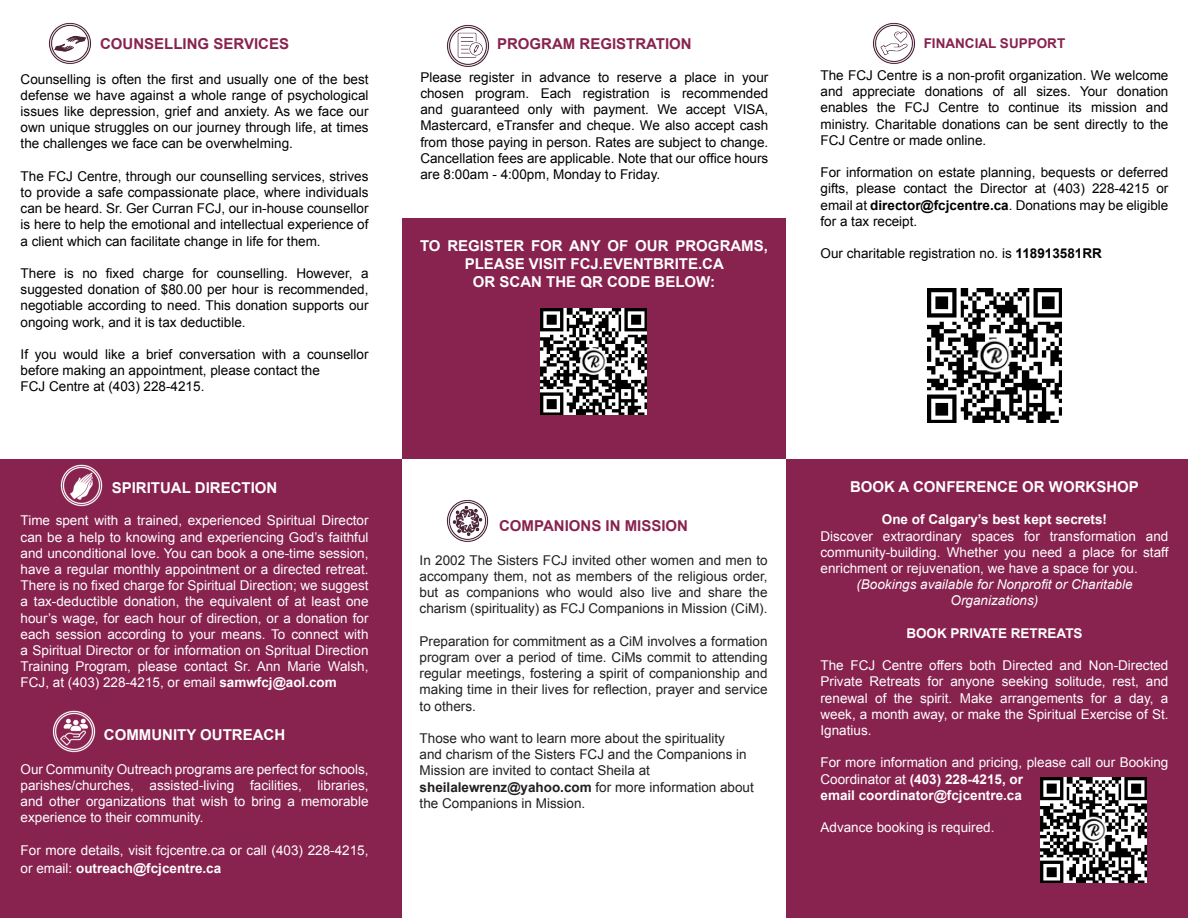
<style>
.page{position:relative;width:1188px;height:918px;background:#fff}
.page>*{position:absolute;margin:0;border:0;box-sizing:border-box;transform-origin:0 0}
.t1{font:700 15px/18px "Arial";color:#fff;text-align:center}
.t2{font:700 15px "Arial";color:#88224f}
.t3{font:13.5px/16.2px "Arial";color:#000;text-align:justify}
.t4{font:13.5px/16.2px "Arial";color:#fff;text-align:justify}
.t5{font:13.5px/16.2px "Arial";color:#231f20;text-align:justify}
.t6{font:700 13.5px "Arial";color:#fff}
.t7{font:italic 13.5px/16.2px "Arial";color:#fff;text-align:center}
.t8{font:700 13.5px "Arial";color:#88224f}
.s1{font-weight:700}
</style>
<div class="page">
<div style="left:402px;top:218px;width:384px;height:241px;background:#88224f"></div>
<div style="left:1px;top:459px;width:401px;height:458px;background:#88224f"></div>
<div style="left:786px;top:459px;width:402px;height:458px;background:#88224f"></div>
<img style="left:49px;top:22px;width:43px;height:42px">
<img style="left:873px;top:22px;width:43px;height:42px">
<img style="left:52px;top:710px;width:44px;height:43px">
<img style="left:447px;top:25px;width:43px;height:42px">
<img style="left:60px;top:464px;width:43px;height:43px">
<img style="left:446px;top:500px;width:43px;height:42px">
<img style="left:1040px;top:777px;width:106px;height:106px">
<img style="left:541px;top:309px;width:106px;height:105px">
<img style="left:928px;top:289px;width:133px;height:133px">
<p class="t2" style="left:100px;top:34px;width:190px">COUNSELLING SERVICES</p>
<p class="t3" style="left:21px;top:71px;width:350px">Counselling is often the first and usually one of the best defense we have against a whole range of psychological issues like depression, grief and anxiety. As we face our own unique struggles on our journey through life, at times the challenges we face can be overwhelming.</p>
<p class="t3" style="left:21px;top:168px;width:349px">The FCJ Centre, through our counselling services, strives to provide a safe compassionate place, where individuals can be heard. Sr. Ger Curran FCJ, our in-house counsellor is here to help the emotional and intellectual experience of a client which can facilitate change in life for them.</p>
<p class="t3" style="left:21px;top:265px;width:349px">There is no fixed charge for counselling. However, a suggested donation of $80.00 per hour is recommended, negotiable according to need. This donation supports our ongoing work, and it is tax deductible.</p>
<p class="t3" style="left:21px;top:346px;width:349px">If you would like a brief conversation with a counsellor before making an appointment, please contact the</p>
<p class="t3" style="left:21px;top:379px;width:185px">FCJ Centre at (403) 228-4215.</p>
<p class="t1" style="left:112px;top:479px;width:167px">SPIRITUAL DIRECTION</p>
<p class="t4" style="left:21px;top:513px;width:350px">Time spent with a trained, experienced Spiritual Director can be a help to knowing and experiencing God’s faithful and unconditional love. You can book a one-time session, have a regular monthly appointment or a directed retreat.<br>There is no fixed charge for Spiritual Direction; we suggest a tax-deductible donation, the equivalent of at least one hour’s wage, for each hour of direction, or a donation for each session according to your means. To connect with a Spiritual Director or for information on Spritual Direction Training Program, please contact Sr. Ann Marie Walsh, FCJ, at (403) 228-4215, or email <span class="s1">samwfcj@aol.com</span></p>
<p class="t1" style="left:104px;top:726px;width:183px">COMMUNITY OUTREACH</p>
<p class="t4" style="left:21px;top:761px;width:349px">Our Community Outreach programs are perfect for schools, parishes/churches, assisted-living facilities, libraries, and other organizations that wish to bring a memorable experience to their community.</p>
<p class="t4" style="left:21px;top:841px;width:349px;line-height:18px">For more details, visit fcjcentre.ca or call (403) 228-4215, or email: <span class="s1">outreach@fcjcentre.ca</span></p>
<p class="t2" style="left:497px;top:34px;width:196px">PROGRAM REGISTRATION</p>
<p class="t3" style="left:420px;top:69px;width:350px">Please register in advance to reserve a place in your chosen program. Each registration is recommended and guaranteed only with payment. We accept VISA, Mastercard, eTransfer and cheque. We also accept cash from those paying in person. Rates are subject to change.<br>Cancellation fees are applicable. Note that our office hours are 8:00am - 4:00pm, Monday to Friday.</p>
<p class="t1" style="left:420px;top:238px;width:349px">TO REGISTER FOR ANY OF OUR PROGRAMS,<br>PLEASE VISIT FCJ.EVENTBRITE.CA</p>
<p class="t1" style="left:473px;top:274px;width:244px">OR SCAN THE QR CODE BELOW:</p>
<p class="t2" style="left:499px;top:515px;width:190px">COMPANIONS IN MISSION</p>
<p class="t5" style="left:420px;top:552px;width:350px">In 2002 The Sisters FCJ invited other women and men to accompany them, not as members of the religious order, but as companions who would also live and share the charism (spirituality) as FCJ Companions in Mission (CiM).</p>
<p class="t5" style="left:420px;top:633px;width:350px">Preparation for commitment as a CiM involves a formation program over a period of time. CiMs commit to attending regular meetings, fostering a spirit of companionship and making time in their lives for reflection, prayer and service to others.</p>
<p class="t5" style="left:420px;top:730px;width:329px;text-align:left">Those who want to learn more about the spirituality and charism of the Sisters FCJ and the Companions in<br>Mission are invited to contact Sheila at</p>
<p class="t5" style="left:420px;top:779px;width:336px"><span class="s1">sheilalewrenz@yahoo.com</span> for more information about the Companions in Mission.</p>
<p class="t8" style="left:924px;top:34px;width:143px">FINANCIAL SUPPORT</p>
<p class="t3" style="left:820px;top:67px;width:350px">The FCJ Centre is a non-profit organization. We welcome and appreciate donations of all sizes. Your donation enables the FCJ Centre to continue its mission and ministry. Charitable donations can be sent directly to the FCJ Centre or made online.</p>
<p class="t3" style="left:820px;top:165px;width:349px">For information on estate planning, bequests or deferred gifts, please contact the Director at (403) 228-4215 or email at <span class="s1">director@fcjcentre.ca</span>. Donations may be eligible for a tax receipt.</p>
<p class="t3" style="left:820px;top:246px;width:283px">Our charitable registration no. is <span class="s1">118913581RR</span></p>
<p class="t1" style="left:850px;top:478px;width:290px">BOOK A CONFERENCE OR WORKSHOP</p>
<p class="t6" style="left:882px;top:511px;width:227px">One of Calgary’s best kept secrets!</p>
<p class="t4" style="left:820px;top:528px;width:349px">Discover extraordinary spaces for transformation and community-building. Whether you need a place for staff enrichment or rejuvenation, we have a space for you.</p>
<p class="t7" style="left:856px;top:576px;width:278px">(Bookings available for Nonprofit or Charitable<br>Organizations)</p>
<p class="t6" style="left:906px;top:624px;width:178px">BOOK PRIVATE RETREATS</p>
<p class="t4" style="left:820px;top:657px;width:350px">The FCJ Centre offers both Directed and Non-Directed Private Retreats for anyone seeking solitude, rest, and renewal of the spirit. Make arrangements for a day, a week, a month away, or make the Spiritual Exercise of St.<br>Ignatius.</p>
<p class="t4" style="left:820px;top:755px;width:349px">For more information and pricing, please call our Booking<br>Coordinator at <span class="s1">(403) 228-4215, or</span></p>
<p class="t6" style="left:820px;top:786px;width:203px">email coordinator@fcjcentre.ca</p>
<p class="t4" style="left:820px;top:819px;width:176px">Advance booking is required.</p>
</div>
